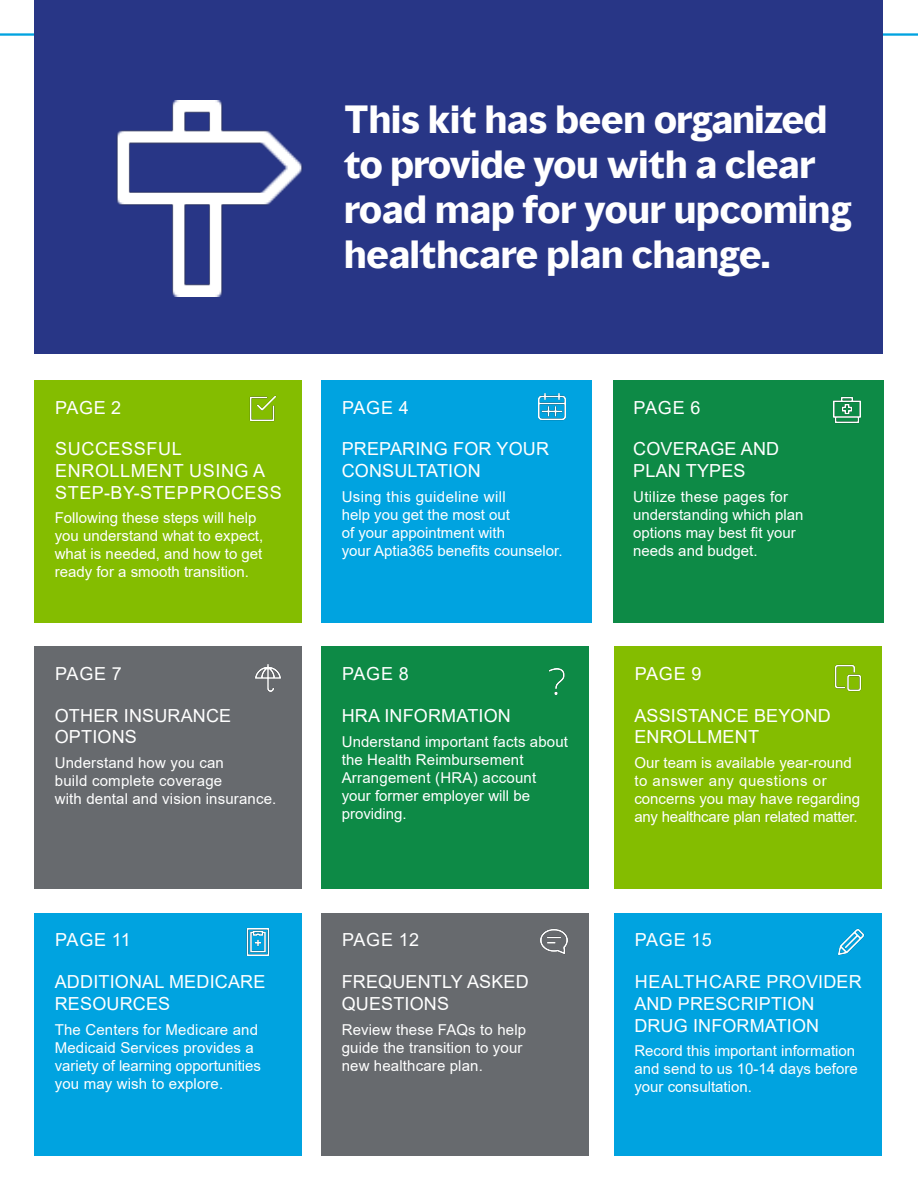
<style>
.page{position:relative;width:918px;height:1188px;background:#fff}
.page>*{position:absolute;margin:0;border:0;box-sizing:border-box;transform-origin:0 0}
._00_HEAD_1{font:700 36px/45px "MMC Display";color:#fff}
.BODY{font:18px/21.6px "Arial";letter-spacing:.01em;color:#fff}
.BODY-2{font:18px/21.6px "Arial";letter-spacing:.035em;color:#fff}
.BODY-3{font:15px/18px "Arial";color:#fff}
</style>
<div class="page">
<div style="left:35px;top:913px;width:267px;height:243px;background:#00a3e0"></div>
<div style="left:321px;top:913px;width:268px;height:243px;background:#676a6e"></div>
<div style="left:614px;top:913px;width:268px;height:243px;background:#00a3e0"></div>
<div style="left:35px;top:380px;width:267px;height:243px;background:#84bd00"></div>
<div style="left:321px;top:380px;width:271px;height:243px;background:#00a3e0"></div>
<div style="left:613px;top:380px;width:270px;height:243px;background:#0d8a46"></div>
<div style="left:35px;top:647px;width:267px;height:242px;background:#676a6e"></div>
<div style="left:321px;top:647px;width:268px;height:242px;background:#0d8a46"></div>
<div style="left:614px;top:647px;width:268px;height:242px;background:#84bd00"></div>
<img style="left:249px;top:395px;width:27px;height:26px">
<img style="left:255px;top:664px;width:26px;height:27px">
<img style="left:539px;top:394px;width:27px;height:27px">
<img style="left:548px;top:668px;width:17px;height:27px">
<img style="left:834px;top:396px;width:27px;height:27px">
<hr style="left:0;top:33px;width:918px;height:3px;background:#00a3e0">
<div style="left:35px;top:0;width:848px;height:354px;background:#283686"></div>
<img style="left:116px;top:100px;width:187px;height:196px">
<img style="left:835px;top:664px;width:27px;height:27px">
<img style="left:246px;top:928px;width:24px;height:27px">
<img style="left:540px;top:929px;width:27px;height:25px">
<img style="left:837px;top:928px;width:27px;height:27px">
<p class="BODY" style="left:55px;top:396px;width:67px">PAGE 2</p>
<p class="BODY-2" style="left:55px;top:438px;width:228px">SUCCESSFUL<br>ENROLLMENT USING A<br>STEP-BY-STEP PROCESS</p>
<p class="BODY-3" style="left:55px;top:509px;width:210px">Following these steps will help you understand what to expect, what is needed, and how to get ready for a smooth transition.</p>
<p class="BODY" style="left:55px;top:663px;width:68px">PAGE 7</p>
<p class="BODY" style="left:55px;top:705px;width:178px">OTHER INSURANCE<br>OPTIONS</p>
<p class="BODY-3" style="left:55px;top:754px;width:223px">Understand how you can<br>build complete coverage<br>with dental and vision insurance.</p>
<p class="BODY" style="left:55px;top:929px;width:77px">PAGE 11</p>
<p class="BODY" style="left:55px;top:971px;width:212px">ADDITIONAL MEDICARE<br>RESOURCES</p>
<p class="BODY-3" style="left:55px;top:1020px;width:208px">The Centers for Medicare and<br>Medicaid Services provides a variety of learning opportunities you may wish to explore.</p>
<p class="_00_HEAD_1" style="left:344px;top:98px;width:509px">This kit has been organized to provide you with a clear road map for your upcoming healthcare plan change.</p>
<p class="BODY" style="left:342px;top:396px;width:68px">PAGE 4</p>
<p class="BODY" style="left:342px;top:438px;width:209px">PREPARING FOR YOUR<br>CONSULTATION</p>
<p class="BODY-3" style="left:342px;top:487px;width:222px">Using this guideline will<br>help you get the most out<br>of your appointment with<br>your Aptia365 benefits counselor.</p>
<p class="BODY" style="left:342px;top:663px;width:68px">PAGE 8</p>
<p class="BODY" style="left:342px;top:705px;width:171px">HRA INFORMATION</p>
<p class="BODY-3" style="left:342px;top:732px;width:228px">Understand important facts about the Health Reimbursement<br>Arrangement (HRA) account your former employer will be providing.</p>
<p class="BODY" style="left:342px;top:929px;width:78px">PAGE 12</p>
<p class="BODY" style="left:342px;top:971px;width:189px">FREQUENTLY ASKED<br>QUESTIONS</p>
<p class="BODY-3" style="left:342px;top:1020px;width:186px">Review these FAQs to help guide the transition to your new healthcare plan.</p>
<p class="BODY" style="left:634px;top:396px;width:68px">PAGE 6</p>
<p class="BODY" style="left:633px;top:438px;width:148px">COVERAGE AND<br>PLAN TYPES</p>
<p class="BODY-3" style="left:633px;top:487px;width:172px">Utilize these pages for understanding which plan options may best fit your needs and budget.</p>
<p class="BODY" style="left:635px;top:663px;width:68px">PAGE 9</p>
<p class="BODY" style="left:634px;top:705px;width:198px">ASSISTANCE BEYOND<br>ENROLLMENT</p>
<p class="BODY-3" style="left:634px;top:754px;width:227px">Our team is available year-round to answer any questions or concerns you may have regarding any healthcare plan related matter.</p>
<p class="BODY" style="left:635px;top:929px;width:78px">PAGE 15</p>
<p class="BODY" style="left:634px;top:971px;width:229px">HEALTHCARE PROVIDER<br>AND PRESCRIPTION<br>DRUG INFORMATION</p>
<p class="BODY-3" style="left:634px;top:1042px;width:225px">Record this important information and send to us 10-14 days before your consultation.</p>
</div>
